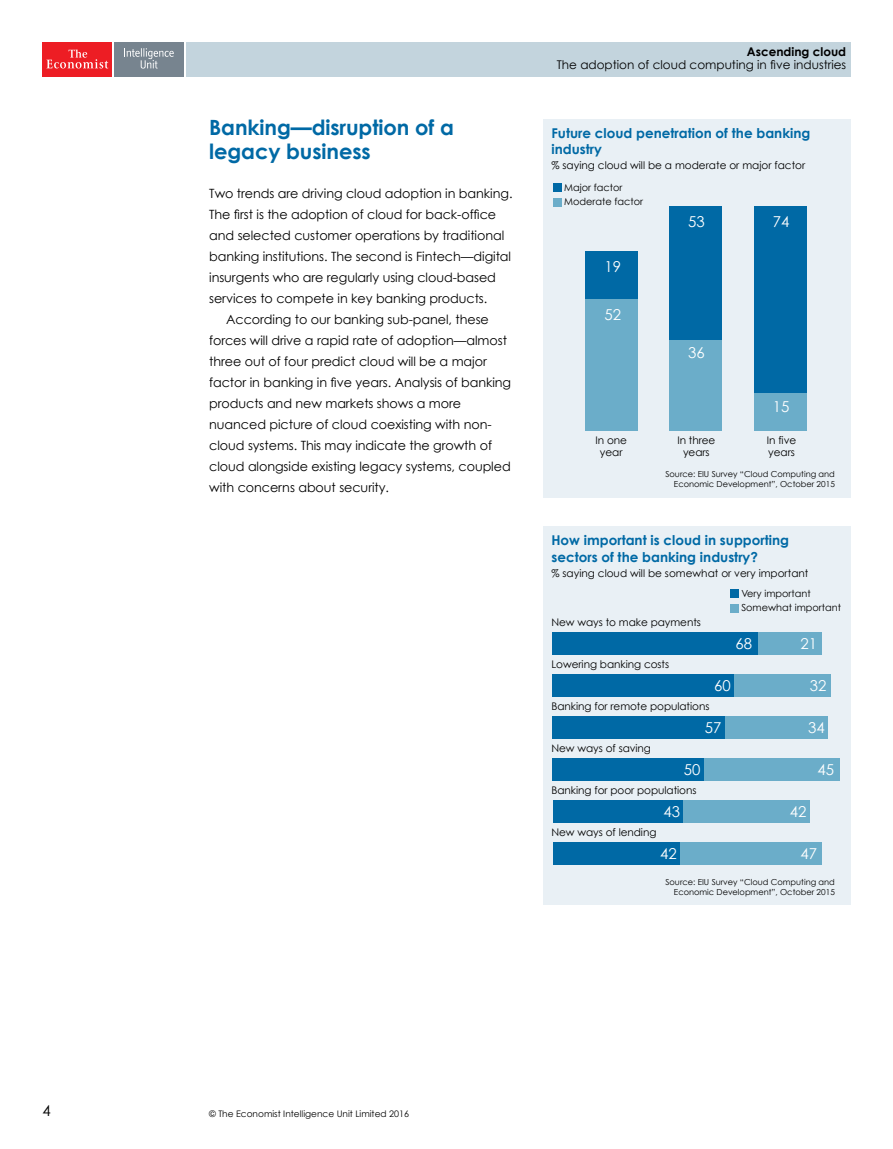
<style>
.page{position:relative;width:893px;height:1149px;background:#fff}
.page>*{position:absolute;margin:0;border:0;box-sizing:border-box;transform-origin:0 0}
.H2_Crosshead_1_line{font:700 21px/24px "Century Gothic";letter-spacing:-.005em;color:#0069a5}
.t1{font:15px "Century Gothic";color:#fff}
.t2{font:15px "Century Gothic";color:#000}
.t3{font:700 13.5px/16.5px "Century Gothic";color:#0069a5}
.BODY_INDENT{font:12.75px/21px "Century Gothic";letter-spacing:-.005em;color:#000}
.BODY_FULL_OUT{font:12.75px/21px "Century Gothic";letter-spacing:-.005em;color:#000}
.t4{font:12px "Century Gothic";color:#000}
.t5{font:700 12px "Century Gothic";color:#000}
.t6{font:10.5px/12px "Century Gothic";letter-spacing:-.005em;color:#000;text-align:center}
.t7{font:9.75px/13.5px "Century Gothic";color:#000}
.t8{font:9px "Century Gothic";color:#000}
.t9{font:8.25px/9.9px "Century Gothic";color:#000;text-align:right}
</style>
<div class="page">
<div style="left:43px;top:43px;width:69px;height:34px;background:#ed1d24"></div>
<svg style="left:46px;top:49px;width:62px;height:19px"></svg>
<div style="left:114px;top:43px;width:70px;height:34px;background:#77848f"></div>
<svg style="left:124px;top:48px;width:50px;height:21px"></svg>
<div style="left:186px;top:43px;width:664px;height:34px;background:#c3d4dd"></div>
<div style="left:543px;top:119px;width:307px;height:379px;background:#e9f0f5"></div>
<div style="left:585px;top:251px;width:53px;height:48px;background:#0069a5"></div>
<div style="left:669px;top:206px;width:53px;height:133px;background:#0069a5"></div>
<div style="left:753px;top:206px;width:53px;height:186px;background:#0069a5"></div>
<div style="left:585px;top:299px;width:53px;height:131px;background:#6badc9"></div>
<div style="left:669px;top:339px;width:53px;height:91px;background:#6badc9"></div>
<div style="left:753px;top:392px;width:53px;height:38px;background:#6badc9"></div>
<div style="left:553px;top:183px;width:8px;height:9px;background:#0069a5"></div>
<div style="left:553px;top:198px;width:8px;height:8px;background:#6badc9"></div>
<div style="left:543px;top:526px;width:307px;height:379px;background:#e9f0f5"></div>
<div style="left:730px;top:589px;width:9px;height:8px;background:#0069a5"></div>
<div style="left:730px;top:603px;width:9px;height:9px;background:#6badc9"></div>
<div style="left:758px;top:631px;width:64px;height:23px;background:#6badc9"></div>
<div style="left:734px;top:673px;width:97px;height:23px;background:#6badc9"></div>
<div style="left:725px;top:715px;width:103px;height:23px;background:#6badc9"></div>
<div style="left:704px;top:757px;width:136px;height:23px;background:#6badc9"></div>
<div style="left:683px;top:799px;width:126px;height:23px;background:#6badc9"></div>
<div style="left:680px;top:841px;width:142px;height:23px;background:#6badc9"></div>
<div style="left:553px;top:631px;width:205px;height:23px;background:#0069a5"></div>
<div style="left:553px;top:673px;width:181px;height:23px;background:#0069a5"></div>
<div style="left:553px;top:715px;width:172px;height:23px;background:#0069a5"></div>
<div style="left:553px;top:757px;width:151px;height:23px;background:#0069a5"></div>
<div style="left:553px;top:799px;width:130px;height:23px;background:#0069a5"></div>
<div style="left:553px;top:841px;width:127px;height:23px;background:#0069a5"></div>
<p class="H2_Crosshead_1_line" style="left:209px;top:115px;width:246px">Banking—disruption of a legacy business</p>
<p class="BODY_FULL_OUT" style="left:209px;top:182px;width:305px">Two trends are driving cloud adoption in banking.<br>The first is the adoption of cloud for back-office and selected customer operations by traditional banking institutions. The second is Fintech—digital insurgents who are regularly using cloud-based services to compete in key banking products.</p>
<p class="BODY_INDENT" style="left:209px;top:308px;width:303px;text-indent:17px">According to our banking sub-panel, these forces will drive a rapid rate of adoption—almost three out of four predict cloud will be a major factor in banking in five years. Analysis of banking products and new markets shows a more nuanced picture of cloud coexisting with non&shy;cloud systems. This may indicate the growth of cloud alongside existing legacy systems, coupled with concerns about security.</p>
<p class="t5" style="left:747px;top:44px;width:101px">Ascending cloud</p>
<p class="t4" style="left:557px;top:58px;width:291px">The adoption of cloud computing in five industries</p>
<p class="t3" style="left:551px;top:124px;width:260px">Future cloud penetration of the banking industry</p>
<p class="t6" style="left:551px;top:159px;width:255px">% saying cloud will be a moderate or major factor</p>
<p class="t7" style="left:564px;top:181px;width:80px">Major factor<br>Moderate factor</p>
<p class="t1" style="left:604px;top:257px;width:18px">19</p>
<p class="t1" style="left:604px;top:305px;width:18px">52</p>
<p class="t1" style="left:688px;top:212px;width:18px">53</p>
<p class="t1" style="left:688px;top:344px;width:18px">36</p>
<p class="t1" style="left:773px;top:212px;width:18px">74</p>
<p class="t1" style="left:773px;top:397px;width:18px">15</p>
<p class="t6" style="left:595px;top:434px;width:33px">In one year</p>
<p class="t6" style="left:677px;top:434px;width:40px">In three years</p>
<p class="t6" style="left:767px;top:434px;width:31px;text-align:left">In five years</p>
<p class="t9" style="left:665px;top:469px;width:171px">Source: EIU Survey “Cloud Computing and<br>Economic Development”, October 2015</p>
<p class="t3" style="left:551px;top:531px;width:239px">How important is cloud in supporting sectors of the banking industry?</p>
<p class="t6" style="left:551px;top:566px;width:259px">% saying cloud will be somewhat or very important</p>
<p class="t6" style="left:551px;top:616px;width:151px">New ways to make payments</p>
<p class="t6" style="left:551px;top:658px;width:119px">Lowering banking costs</p>
<p class="t6" style="left:551px;top:700px;width:159px">Banking for remote populations</p>
<p class="t6" style="left:551px;top:742px;width:101px">New ways of saving</p>
<p class="t6" style="left:551px;top:784px;width:147px">Banking for poor populations</p>
<p class="t6" style="left:551px;top:826px;width:106px">New ways of lending</p>
<p class="t7" style="left:741px;top:586px;width:101px">Very important<br>Somewhat important</p>
<p class="t1" style="left:736px;top:634px;width:18px">68</p>
<p class="t1" style="left:800px;top:634px;width:18px">21</p>
<p class="t1" style="left:714px;top:676px;width:18px">60</p>
<p class="t1" style="left:810px;top:676px;width:18px">32</p>
<p class="t1" style="left:705px;top:718px;width:18px">57</p>
<p class="t1" style="left:808px;top:718px;width:18px">34</p>
<p class="t1" style="left:684px;top:760px;width:18px">50</p>
<p class="t1" style="left:818px;top:760px;width:18px">45</p>
<p class="t1" style="left:663px;top:802px;width:18px">43</p>
<p class="t1" style="left:790px;top:802px;width:18px">42</p>
<p class="t1" style="left:660px;top:844px;width:18px">42</p>
<p class="t1" style="left:801px;top:844px;width:18px">47</p>
<p class="t9" style="left:665px;top:876px;width:171px">Source: EIU Survey “Cloud Computing and<br>Economic Development”, October 2015</p>
<p class="t2" style="left:43px;top:1100px;width:10px">4</p>
<p class="t8" style="left:209px;top:1108px;width:201px">© The Economist Intelligence Unit Limited 2016</p>
</div>
